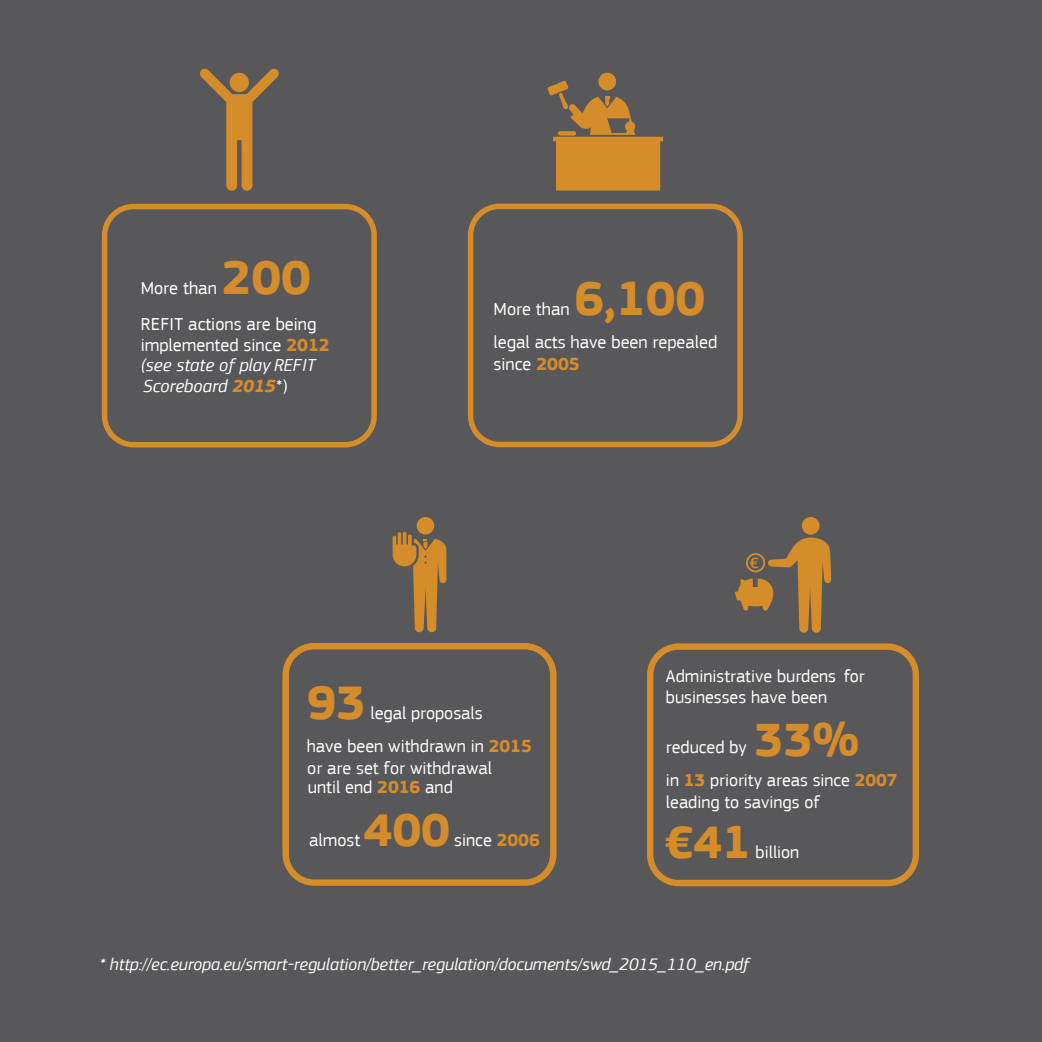
<style>
.page{position:relative;width:1042px;height:1042px;background:#58585a}
.page>*{position:absolute;margin:0;border:0;box-sizing:border-box;transform-origin:0 0}
.t1{font:700 49.7px "EC Square Sans Pro";color:#d58c2b}
.t2{font:700 49.35px "EC Square Sans Pro";color:#d58c2b}
.t3{font:700 49px "EC Square Sans Pro";color:#d58c2b}
.t4{font:700 48.3px "EC Square Sans Pro";color:#d58c2b}
.t5{font:700 47.95px "EC Square Sans Pro";color:#d58c2b}
.t6{font:18.2px/21px "EC Square Sans Pro";color:#fff}
.t7{font:18.03px/33.2px "EC Square Sans Pro";color:#fff}
.t8{font:italic 17.5px "EC Square Sans Pro";color:#fff}
.t9{font:500 15.4px "EC Square Sans Pro";color:#d58c2b}
.s1{font-weight:700;color:#d58c2b}
.s2{font-style:italic}
.s3{font-weight:700;font-style:italic;color:#d58c2b}
</style>
<div class="page">
<svg style="left:200px;top:68px;width:79px;height:123px"></svg>
<div style="left:102px;top:204px;width:275px;height:243px;border:5px solid #d58c2b;border-radius:29px"></div>
<div style="left:598px;top:73px;width:18px;height:17px;background:#d58c2b;border-radius:50%"></div>
<svg style="left:547px;top:80px;width:116px;height:110px"></svg>
<div style="left:625px;top:121px;width:10px;height:11px;background:#d58c2b;border-radius:50%"></div>
<div style="left:468px;top:204px;width:275px;height:243px;border:5px solid #d58c2b;border-radius:29px"></div>
<div style="left:282px;top:643px;width:274px;height:243px;border:6px solid #d58c2b;border-radius:29px"></div>
<div style="left:417px;top:517px;width:17px;height:17px;background:#d58c2b;border-radius:50%"></div>
<svg style="left:393px;top:532px;width:53px;height:100px"></svg>
<div style="left:802px;top:517px;width:17px;height:18px;background:#d58c2b;border-radius:50%"></div>
<svg style="left:735px;top:537px;width:96px;height:96px"></svg>
<div style="left:647px;top:643px;width:272px;height:243px;border:6px solid #d58c2b;border-radius:28px"></div>
<h1 class="t1" style="left:222px;top:248px;width:90px">200</h1>
<p class="t6" style="left:141px;top:313px;width:191px">REFIT actions are being implemented since <span class="s1">2012 </span><span class="s2">(see state of play REFIT<br>Scoreboard</span> <span class="s3">2015</span>*)</p>
<p class="t6" style="left:141px;top:277px;width:78px">More than</p>
<h1 class="t1" style="left:575px;top:268px;width:132px">6,100</h1>
<p class="t6" style="left:493px;top:331px;width:225px;line-height:21.7px">legal acts have been repealed since <span class="s1">2005</span></p>
<p class="t6" style="left:493px;top:298px;width:78px">More than</p>
<p class="t9" style="left:750px;top:554px;width:10px">€</p>
<h2 class="t2" style="left:307px;top:673px;width:60px">93</h2>
<p class="t7" style="left:307px;top:697px;width:227px;text-indent:64px">legal proposals<br>have been withdrawn in <span class="s1">2015</span></p>
<p class="t7" style="left:307px;top:758px;width:186px;line-height:19.6px">or are set for withdrawal until end <span class="s1">2016</span> and</p>
<h3 class="t4" style="left:364px;top:801px;width:88px">400</h3>
<p class="t7" style="left:309px;top:823px;width:53px">almost</p>
<p class="t7" style="left:454px;top:823px;width:87px">since <span class="s1">2006</span></p>
<p class="t7" style="left:666px;top:665px;width:200px;line-height:21.2px">Administrative burdens for businesses have been</p>
<p class="t7" style="left:666px;top:730px;width:82px">reduced by</p>
<h3 class="t3" style="left:754px;top:710px;width:107px">33%</h3>
<p class="t7" style="left:666px;top:769px;width:233px;line-height:22.4px">in <span class="s1">13</span> priority areas since <span class="s1">2007 </span>leading to savings of</p>
<h3 class="t5" style="left:665px;top:813px;width:87px">€41</h3>
<p class="t7" style="left:755px;top:835px;width:45px">billion</p>
<p class="t8" style="left:99px;top:954px;width:651px">* http://ec.europa.eu/smart-regulation/better_regulation/documents/swd_2015_110_en.pdf</p>
</div>
